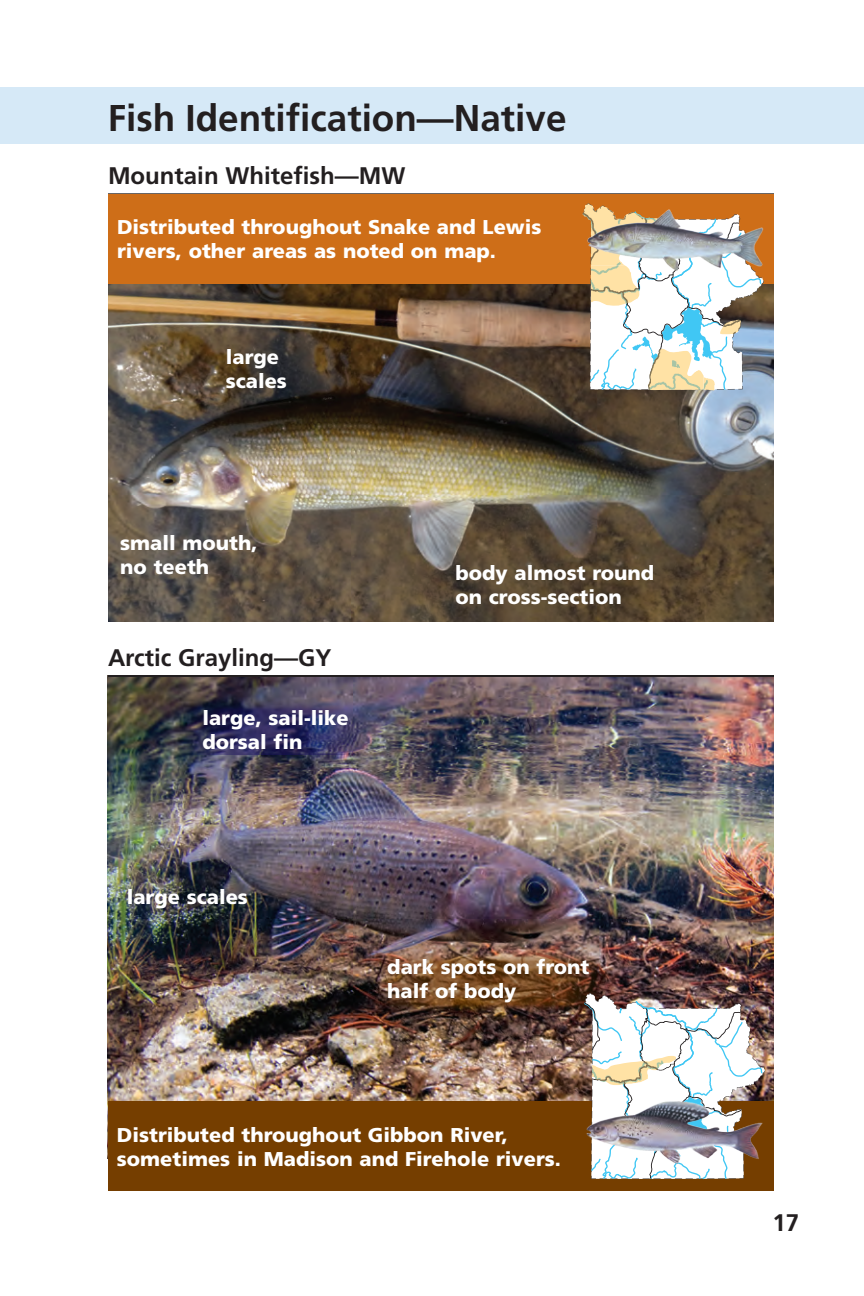
<style>
.page{position:relative;width:864px;height:1296px;background:#fff}
.page>*{position:absolute;margin:0;border:0;box-sizing:border-box;transform-origin:0 0}
.t1{font:700 37.2px "Frutiger LT Std";color:#231f20}
.t2{font:700 24px "Frutiger LT Std";color:#231f20}
.t3{font:900 20px/24px "Frutiger LT Std";color:#fff}
</style>
<div class="page">
<div style="left:0;top:88px;width:36px;height:56px;background:#d6e9f7"></div>
<div style="left:36px;top:88px;width:828px;height:56px;background:#d6e9f7"></div>
<img style="left:108px;top:677px;width:666px;height:424px">
<hr style="left:108px;top:193px;width:666px;height:2px;background:#231f20">
<hr style="left:108px;top:675px;width:666px;height:2px;background:#231f20">
<img style="left:108px;top:284px;width:666px;height:338px">
<div style="left:108px;top:194px;width:666px;height:90px;background:#ce6e18"></div>
<svg style="left:583px;top:272px;width:181px;height:118px"></svg>
<img style="left:583px;top:203px;width:22px;height:14px">
<img style="left:590px;top:272px;width:50px;height:51px">
<img style="left:704px;top:320px;width:37px;height:70px">
<img style="left:648px;top:349px;width:56px;height:41px">
<img style="left:585px;top:207px;width:179px;height:65px">
<svg style="left:182px;top:701px;width:183px;height:54px;background:#33315a"></svg>
<img style="left:377px;top:952px;width:229px;height:61px">
<div style="left:108px;top:1101px;width:666px;height:90px;background:#753e00"></div>
<img style="left:584px;top:993px;width:181px;height:186px">
<img style="left:592px;top:1056px;width:78px;height:42px">
<img style="left:585px;top:1098px;width:180px;height:68px">
<p class="t1" style="left:108px;top:96px;width:460px">Fish Identification—Native</p>
<p class="t2" style="left:108px;top:162px;width:299px">Mountain Whitefish—MW</p>
<p class="t3" style="left:117px;top:215px;width:426px">Distributed throughout Snake and Lewis rivers, other areas as noted on map.</p>
<p class="t3" style="left:226px;top:345px;width:63px">large scales</p>
<p class="t3" style="left:120px;top:531px;width:139px">small mouth, no teeth</p>
<h4 class="t2" style="left:108px;top:644px;width:225px">Arctic Grayling—GY</h4>
<p class="t3" style="left:202px;top:706px;width:148px">large, sail-like dorsal fin</p>
<p class="t3" style="left:455px;top:561px;width:200px">body almost round on cross-section</p>
<p class="t3" style="left:127px;top:885px;width:123px">large scales</p>
<p class="t3" style="left:387px;top:955px;width:204px">dark spots on front half of body</p>
<p class="t3" style="left:117px;top:1122px;width:446px">Distributed throughout Gibbon River, sometimes in Madison and Firehole rivers.</p>
<p class="t2" style="left:773px;top:1209px;width:28px">17</p>
</div>
